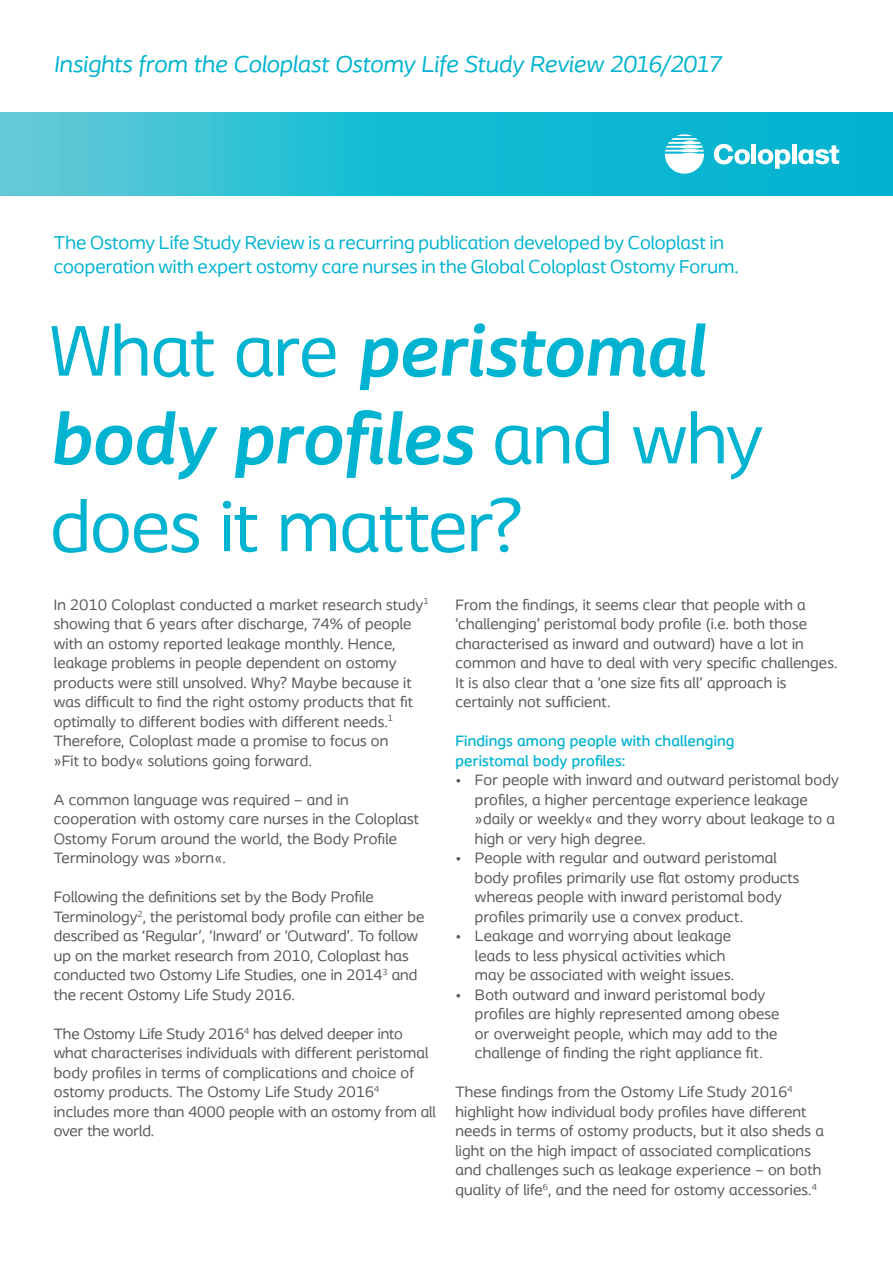
<style>
.page{position:relative;width:893px;height:1263px;background:#fff}
.page>*{position:absolute;margin:0;border:0;box-sizing:border-box;transform-origin:0 0}
.t1{font:75px/87.8px "Coloplast";letter-spacing:-.005em;color:#00b3d0}
.t2{font:italic 24px "Coloplast";letter-spacing:-.005em;color:#00b3d0}
.t3{font:19.5px/24px "Coloplast";color:#00b3d0}
.t4{font:15.75px/19.5px "Coloplast";letter-spacing:.01em;color:#57585a}
.t5{font:500 15.75px/19.5px "Coloplast";letter-spacing:.01em;color:#00b3d0}
.s1{font-weight:700;font-style:italic}
</style>
<div class="page">
<svg style="left:0;top:113px;width:893px;height:82px;background:#22bdd3"></svg>
<svg style="left:665px;top:134px;width:39px;height:40px"></svg>
<svg style="left:714px;top:144px;width:36px;height:20px"></svg>
<div style="left:751px;top:144px;width:5px;height:20px;background:#fff"></div>
<hr style="left:792px;top:144px;width:4px;height:20px;background:#fff">
<svg style="left:758px;top:149px;width:32px;height:20px"></svg>
<svg style="left:798px;top:145px;width:41px;height:19px"></svg>
<h2 class="t2" style="left:54px;top:49px;width:669px">Insights from the Coloplast Ostomy Life Study Review 2016/2017</h2>
<p class="t3" style="left:54px;top:230px;width:686px">The Ostomy Life Study Review is a recurring publication developed by Coloplast in cooperation with expert ostomy care nurses in the Global Coloplast Ostomy Forum.</p>
<h1 class="t1" style="left:50px;top:306px;width:714px">What are <span class="s1">peristomal body profiles</span> and why does it matter?</h1>
<p class="t4" style="left:54px;top:594px;width:376px">In 2010 Coloplast conducted a market research study<sup>1 </sup>showing that 6 years after discharge, 74% of people with an ostomy reported leakage monthly. Hence, leakage problems in people dependent on ostomy products were still unsolved. Why? Maybe because it was difficult to find the right ostomy products that fit optimally to different bodies with different needs.<sup>1<br></sup>Therefore, Coloplast made a promise to focus on<br>»Fit to body« solutions going forward.</p>
<p class="t4" style="left:54px;top:789px;width:367px">A common language was required – and in cooperation with ostomy care nurses in the Coloplast Ostomy Forum around the world, the Body Profile Terminology was »born«.</p>
<p class="t4" style="left:54px;top:887px;width:372px">Following the definitions set by the Body Profile Terminology<sup>2</sup>, the peristomal body profile can either be described as ‘Regular’, ‘Inward’ or ‘Outward’. To follow up on the market research from 2010, Coloplast has conducted two Ostomy Life Studies, one in 2014<sup>3</sup> and the recent Ostomy Life Study 2016.</p>
<p class="t4" style="left:54px;top:1023px;width:384px">The Ostomy Life Study 2016<sup>4</sup> has delved deeper into what characterises individuals with different peristomal body profiles in terms of complications and choice of ostomy products. The Ostomy Life Study 2016<sup>4 </sup>includes more than 4000 people with an ostomy from all over the world.</p>
<p class="t4" style="left:455px;top:594px;width:384px">From the findings, it seems clear that people with a ‘challenging’ peristomal body profile (i.e. both those characterised as inward and outward) have a lot in common and have to deal with very specific challenges.<br>It is also clear that a ‘one size fits all’ approach is certainly not sufficient.</p>
<p class="t5" style="left:455px;top:731px;width:280px">Findings among people with challenging peristomal body profiles:</p>
<p class="t4" style="left:475px;top:770px;width:365px;text-indent:-19px">• For people with inward and outward peristomal body profiles, a higher percentage experience leakage »daily or weekly« and they worry about leakage to a high or very high degree.</p>
<p class="t4" style="left:475px;top:848px;width:326px;text-indent:-19px">• People with regular and outward peristomal body profiles primarily use flat ostomy products whereas people with inward peristomal body profiles primarily use a convex product.</p>
<p class="t4" style="left:475px;top:926px;width:261px;text-indent:-19px">• Leakage and worrying about leakage leads to less physical activities which may be associated with weight issues.</p>
<p class="t4" style="left:475px;top:984px;width:306px;text-indent:-19px">• Both outward and inward peristomal body profiles are highly represented among obese or overweight people, which may add to the challenge of finding the right appliance fit.</p>
<p class="t4" style="left:455px;top:1082px;width:370px">These findings from the Ostomy Life Study 2016<sup>4 </sup>highlight how individual body profiles have different needs in terms of ostomy products, but it also sheds a light on the high impact of associated complications and challenges such as leakage experience – on both quality of life<sup>6</sup>, and the need for ostomy accessories.<sup>4</sup></p>
</div>
